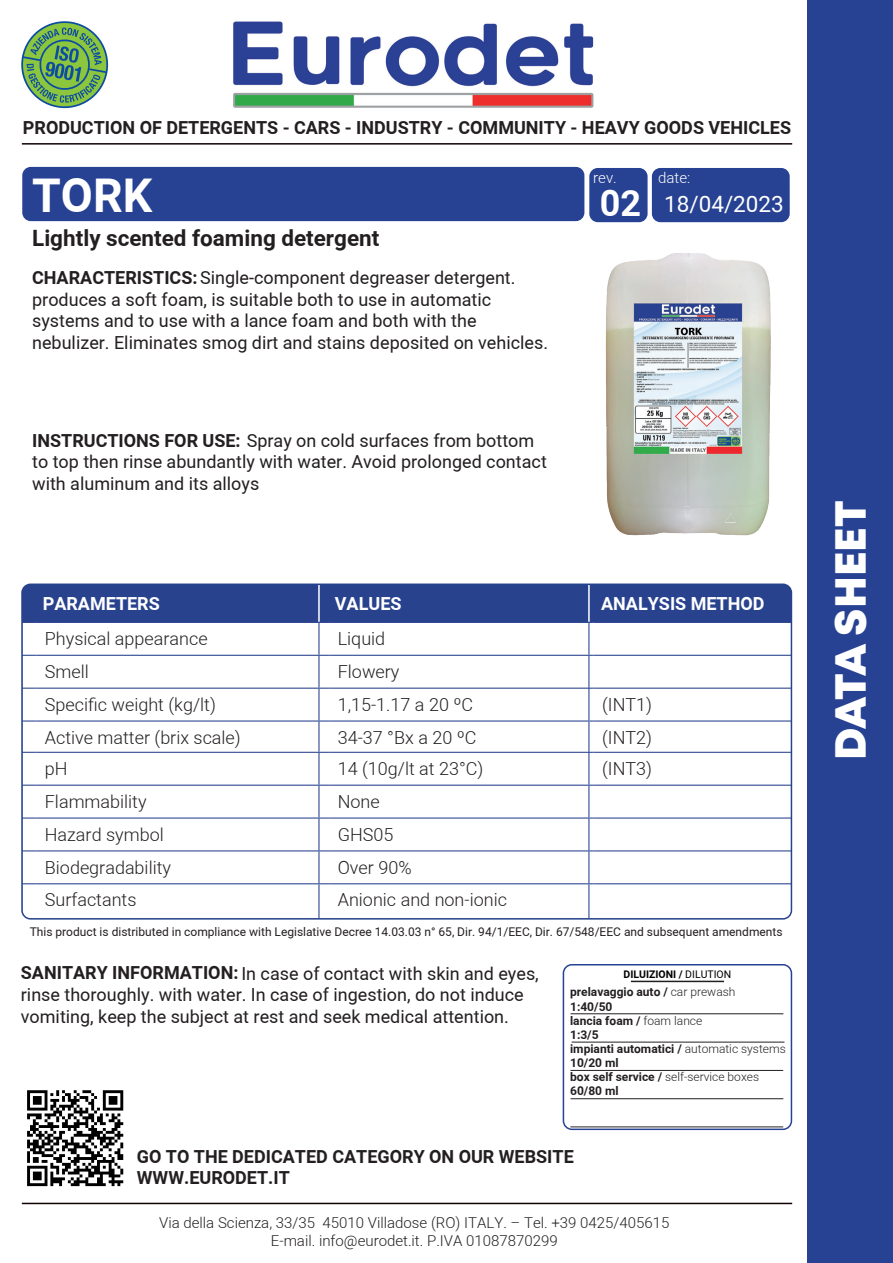
<style>
.page{position:relative;width:893px;height:1263px;background:#fff}
.page>*{position:absolute;margin:0;border:0;box-sizing:border-box;transform-origin:0 0}
.t1{font:700 46.5px "Araboto";color:#fff}
.t2{font:43.5px "Mont Heavy DEMO";color:#fff}
.t3{font:700 36px "Araboto";color:#fff}
.t4{font:700 22.5px "Araboto";color:#231f20}
.t5{font:22.5px "Araboto";color:#fff}
.t6{font:18px/21.6px "Araboto";color:#231f20}
.t7{font:300 18px "Araboto";color:#231f20}
.t8{font:700 18px/21.3px "Araboto";color:#231f20}
.t9{font:700 18px "Araboto";color:#fff}
.t10{font:300 15px/18px "Araboto";color:#231f20;text-align:center}
.t11{font:300 15px "Araboto";color:#fff}
.t12{font:12px "Araboto";color:#231f20}
.t13{font:700 12px "Araboto";color:#231f20}
.t14{font:300 12px "Araboto";color:#231f20}
.t15{font:700 10.5px "Araboto";color:#000001}
.s1{font-weight:700}
.s2{font-weight:400}
.s3{font-weight:300}
</style>
<div class="page">
<div style="left:589px;top:168px;width:59px;height:54px;background:#274292;border-radius:9px"></div>
<div style="left:652px;top:168px;width:138px;height:54px;background:#274292;border-radius:9px"></div>
<div style="left:22px;top:167px;width:562px;height:54px;background:#274292;border-radius:9px"></div>
<img style="left:233px;top:21px;width:361px;height:87px">
<hr style="left:22px;top:1203px;width:770px;height:1px;background:#110002">
<svg style="left:21px;top:21px;width:88px;height:88px"></svg>
<div style="left:807px;top:0;width:86px;height:1263px;background:#274292"></div>
<hr style="left:22px;top:143px;width:770px;height:2px;background:#110002">
<svg style="left:24px;top:623px;width:767px;height:295px"></svg>
<hr style="left:791px;top:584px;width:1px;height:38px;background:#28428e">
<hr style="left:791px;top:884px;width:1px;height:34px;background:#28428e">
<hr style="left:318px;top:623px;width:1px;height:32px;background:#28428e">
<hr style="left:588px;top:623px;width:1px;height:32px;background:#28428e">
<svg style="left:24px;top:655px;width:12px;height:1px"></svg>
<hr style="left:36px;top:655px;width:283px;height:1px;background:#28428e">
<hr style="left:318px;top:656px;width:1px;height:32px;background:#28428e">
<hr style="left:329px;top:655px;width:260px;height:1px;background:#28428e">
<hr style="left:588px;top:656px;width:1px;height:32px;background:#28428e">
<hr style="left:594px;top:655px;width:197px;height:1px;background:#28428e">
<svg style="left:24px;top:688px;width:12px;height:1px"></svg>
<hr style="left:36px;top:688px;width:283px;height:1px;background:#28428e">
<hr style="left:318px;top:689px;width:1px;height:31px;background:#28428e">
<hr style="left:594px;top:688px;width:197px;height:1px;background:#28428e">
<svg style="left:24px;top:720px;width:12px;height:1px"></svg>
<hr style="left:36px;top:720px;width:283px;height:1px;background:#28428e">
<hr style="left:318px;top:721px;width:1px;height:31px;background:#28428e">
<hr style="left:594px;top:720px;width:197px;height:1px;background:#28428e">
<svg style="left:24px;top:752px;width:12px;height:1px"></svg>
<hr style="left:36px;top:752px;width:283px;height:1px;background:#28428e">
<hr style="left:318px;top:753px;width:1px;height:32px;background:#28428e">
<hr style="left:588px;top:753px;width:1px;height:32px;background:#28428e">
<hr style="left:594px;top:752px;width:197px;height:1px;background:#28428e">
<svg style="left:24px;top:785px;width:12px;height:1px"></svg>
<hr style="left:36px;top:785px;width:283px;height:1px;background:#28428e">
<hr style="left:318px;top:786px;width:1px;height:31px;background:#28428e">
<hr style="left:329px;top:785px;width:260px;height:1px;background:#28428e">
<hr style="left:588px;top:786px;width:1px;height:31px;background:#28428e">
<hr style="left:594px;top:785px;width:197px;height:1px;background:#28428e">
<svg style="left:24px;top:817px;width:12px;height:1px"></svg>
<hr style="left:36px;top:817px;width:283px;height:1px;background:#28428e">
<hr style="left:318px;top:818px;width:1px;height:32px;background:#28428e">
<hr style="left:329px;top:817px;width:260px;height:1px;background:#28428e">
<hr style="left:588px;top:818px;width:1px;height:32px;background:#28428e">
<hr style="left:594px;top:817px;width:197px;height:1px;background:#28428e">
<svg style="left:24px;top:850px;width:12px;height:1px"></svg>
<hr style="left:36px;top:850px;width:283px;height:1px;background:#28428e">
<hr style="left:318px;top:851px;width:1px;height:32px;background:#28428e">
<hr style="left:329px;top:850px;width:260px;height:1px;background:#28428e">
<hr style="left:588px;top:851px;width:1px;height:32px;background:#28428e">
<hr style="left:594px;top:850px;width:197px;height:1px;background:#28428e">
<svg style="left:24px;top:883px;width:12px;height:1px"></svg>
<hr style="left:22px;top:884px;width:1px;height:34px;background:#28428e">
<hr style="left:36px;top:883px;width:283px;height:1px;background:#28428e">
<hr style="left:318px;top:884px;width:1px;height:34px;background:#28428e">
<hr style="left:329px;top:883px;width:260px;height:1px;background:#28428e">
<hr style="left:588px;top:884px;width:1px;height:34px;background:#28428e">
<hr style="left:594px;top:883px;width:197px;height:1px;background:#28428e">
<hr style="left:594px;top:918px;width:197px;height:1px;background:#28428e">
<hr style="left:329px;top:688px;width:260px;height:1px;background:#28428e">
<hr style="left:588px;top:689px;width:1px;height:31px;background:#28428e">
<hr style="left:329px;top:720px;width:260px;height:1px;background:#28428e">
<hr style="left:588px;top:721px;width:1px;height:31px;background:#28428e">
<hr style="left:329px;top:752px;width:260px;height:1px;background:#28428e">
<div style="left:24px;top:586px;width:765px;height:37px;background:#28428e"></div>
<hr style="left:594px;top:622px;width:197px;height:1px;background:#28428e">
<div style="left:21px;top:583px;width:771px;height:336px;border:2px solid #26438d;border-radius:9px"></div>
<img style="left:605px;top:253px;width:166px;height:283px">
<img style="left:27px;top:1090px;width:97px;height:97px">
<div style="left:563px;top:964px;width:229px;height:166px;border:2px solid #274292;border-radius:9px"></div>
<hr style="left:571px;top:1013px;width:212px;height:1px;background:#231f20">
<hr style="left:631px;top:981px;width:93px;height:1px;background:#231f20">
<hr style="left:570px;top:1070px;width:213px;height:1px;background:#231f20">
<hr style="left:572px;top:1042px;width:212px;height:1px;background:#231f20">
<hr style="left:571px;top:1098px;width:212px;height:1px;background:#231f20">
<hr style="left:570px;top:1126px;width:213px;height:1px;background:#231f20">
<p class="t8" style="left:23px;top:117px;width:770px">PRODUCTION OF DETERGENTS - CARS - INDUSTRY - COMMUNITY - HEAVY GOODS VEHICLES</p>
<h1 class="t1" style="left:32px;top:163px;width:122px">TORK</h1>
<p class="t4" style="left:32px;top:222px;width:349px">Lightly scented foaming detergent</p>
<p class="t6" style="left:32px;top:267px;width:517px"><span class="s1">CHARACTERISTICS:</span> Single-component degreaser detergent. produces a soft foam, is suitable both to use in automatic systems and to use with a lance foam and both with the nebulizer. Eliminates smog dirt and stains deposited on vehicles.</p>
<p class="t6" style="left:32px;top:430px;width:504px"><span class="s1">INSTRUCTIONS FOR USE:</span> Spray on cold surfaces from bottom</p>
<p class="t6" style="left:32px;top:452px;width:516px">to top then rinse abundantly with water. Avoid prolonged contact with aluminum and its alloys</p>
<p class="t11" style="left:593px;top:167px;width:25px">rev.</p>
<p class="t11" style="left:658px;top:167px;width:34px">date:</p>
<h3 class="t3" style="left:600px;top:178px;width:43px">02</h3>
<p class="t5" style="left:664px;top:188px;width:121px">18/04/2023</p>
<p class="t9" style="left:43px;top:591px;width:119px">PARAMETERS</p>
<p class="t9" style="left:335px;top:591px;width:68px">VALUES</p>
<p class="t9" style="left:601px;top:591px;width:165px">ANALYSIS METHOD</p>
<p class="t7" style="left:45px;top:626px;width:164px">Physical appearance</p>
<p class="t7" style="left:338px;top:626px;width:49px">Liquid</p>
<p class="t7" style="left:45px;top:659px;width:45px">Smell</p>
<p class="t7" style="left:338px;top:659px;width:63px">Flowery</p>
<p class="t7" style="left:45px;top:692px;width:173px">Specific weight (kg/lt)</p>
<p class="t7" style="left:338px;top:692px;width:137px">1,15-1.17 a 20 ºC</p>
<p class="t7" style="left:602px;top:692px;width:51px">(INT1)</p>
<p class="t7" style="left:45px;top:725px;width:197px">Active matter (brix scale)</p>
<p class="t7" style="left:338px;top:725px;width:140px">34-37 °Bx a 20 ºC</p>
<p class="t7" style="left:602px;top:725px;width:51px">(INT2)</p>
<p class="t7" style="left:45px;top:756px;width:24px">pH</p>
<p class="t7" style="left:338px;top:756px;width:147px">14 (10g/lt at 23°C)</p>
<p class="t7" style="left:602px;top:756px;width:51px">(INT3)</p>
<p class="t7" style="left:45px;top:789px;width:103px">Flammability</p>
<p class="t7" style="left:338px;top:789px;width:44px">None</p>
<p class="t7" style="left:45px;top:822px;width:120px">Hazard symbol</p>
<p class="t7" style="left:338px;top:822px;width:57px">GHS05</p>
<p class="t7" style="left:45px;top:854px;width:128px">Biodegradability</p>
<p class="t7" style="left:338px;top:854px;width:75px">Over 90%</p>
<p class="t7" style="left:45px;top:887px;width:93px">Surfactants</p>
<p class="t7" style="left:338px;top:887px;width:171px">Anionic and non-ionic</p>
<p class="t12" style="left:30px;top:924px;width:754px">This product is distributed in compliance with Legislative Decree 14.03.03 n° 65, Dir. 94/1/EEC, Dir. 67/548/EEC and subsequent amendments</p>
<p class="t6" style="left:21px;top:963px;width:519px"><span class="s1">SANITARY INFORMATION:</span> In case of contact with skin and eyes, rinse thoroughly. with water. In case of ingestion, do not induce vomiting, keep the subject at rest and seek medical attention.</p>
<p class="t15" style="left:623px;top:967px;width:109px">DILUIZIONI / <span class="s2">DILUTION</span></p>
<p class="t13" style="left:570px;top:984px;width:167px">prelavaggio auto / <span class="s3">car prewash</span></p>
<p class="t13" style="left:570px;top:1026px;width:30px">1:3/5</p>
<p class="t13" style="left:570px;top:998px;width:44px">1:40/50</p>
<p class="t13" style="left:570px;top:1012px;width:134px">lancia foam / <span class="s3">foam lance</span></p>
<p class="t13" style="left:570px;top:1054px;width:50px">10/20 ml</p>
<p class="t13" style="left:570px;top:1040px;width:217px">impianti automatici / <span class="s3">automatic systems</span></p>
<p class="t13" style="left:570px;top:1083px;width:50px">60/80 ml</p>
<p class="t14" style="left:570px;top:1069px;width:190px"><span class="s1">box self service /</span> self-service boxes</p>
<p class="t8" style="left:137px;top:1146px;width:438px">GO TO THE DEDICATED CATEGORY ON OUR WEBSITE<br>WWW.EURODET.IT</p>
<p class="t10" style="left:159px;top:1214px;width:512px">Via della Scienza, 33/35 45010 Villadose (RO) ITALY. – Tel. +39 0425/405615<br>E-mail. info@eurodet.it. P.IVA 01087870299</p>
<h2 class="t2" style="left:826px;top:760px;width:261px;rotate:-90deg">DATA SHEET</h2>
</div>
